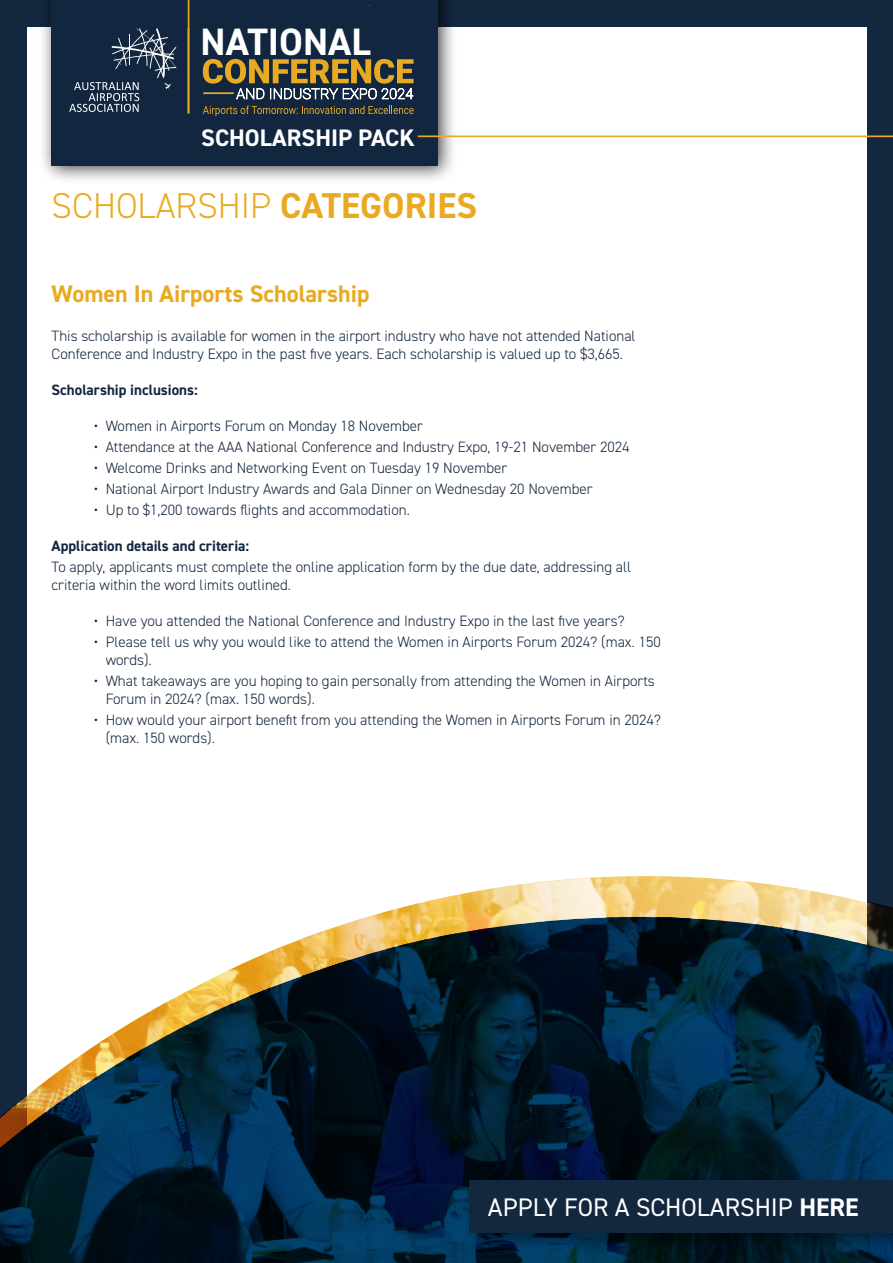
<style>
.page{position:relative;width:893px;height:1263px;background:#13273f}
.page>*{position:absolute;margin:0;border:0;box-sizing:border-box;transform-origin:0 0}
.t1{font:700 38.25px "DIN2014";color:#fff}
.t2{font:300 36px "DIN2014";color:#e9aa22}
.t3{font:25.5px "DIN2014";color:#fff}
.t4{font:700 24px "DIN2014";color:#e9aa22}
.t5{font:700 24px "DIN2014";color:#fff}
.t6{font:300 15px/18px "DIN2014";color:#13273f}
.t7{font:700 15px "DIN2014";color:#13273f}
.s1{font-weight:700}
</style>
<div class="page">
<div style="left:27px;top:27px;width:840px;height:1207px;background:#fff"></div>
<div style="left:38px;top:0;width:420px;height:185px;background:#000;opacity:.75"></div>
<div style="left:52px;top:0;width:386px;height:165px;background:#12273f"></div>
<svg style="left:69px;top:28px;width:107px;height:84px"></svg>
<svg style="left:203px;top:5px;width:211px;height:111px"></svg>
<hr style="left:418px;top:135px;width:475px;height:2px;background:#e9aa22">
<hr style="left:188px;top:0;width:1px;height:113px;background:#e9aa22">
<img style="left:0;top:876px;width:893px;height:387px">
<div style="left:466px;top:1176px;width:427px;height:75px;background:#000;opacity:.35"></div>
<div style="left:470px;top:1180px;width:423px;height:53px;background:#13273f"></div>
<h1 class="t1" style="left:201px;top:28px;width:172px">NATIONAL</h1>
<h3 class="t5" style="left:201px;top:121px;width:215px">SCHOLARSHIP PACK</h3>
<h2 class="t2" style="left:52px;top:184px;width:427px">SCHOLARSHIP <span class="s1">CATEGORIES</span></h2>
<h3 class="t4" style="left:52px;top:277px;width:319px">Women In Airports Scholarship</h3>
<p class="t6" style="left:52px;top:327px;width:585px">This scholarship is available for women in the airport industry who have not attended National<br>Conference and Industry Expo in the past five years. Each scholarship is valued up to $3,665.</p>
<p class="t7" style="left:52px;top:380px;width:148px">Scholarship inclusions:</p>
<p class="t6" style="left:94px;top:417px;width:331px">• Women in Airports Forum on Monday 18 November</p>
<p class="t6" style="left:94px;top:438px;width:537px">• Attendance at the AAA National Conference and Industry Expo, 19-21 November 2024</p>
<p class="t6" style="left:94px;top:459px;width:415px">• Welcome Drinks and Networking Event on Tuesday 19 November</p>
<p class="t6" style="left:94px;top:480px;width:500px">• National Airport Industry Awards and Gala Dinner on Wednesday 20 November</p>
<p class="t6" style="left:94px;top:501px;width:318px">• Up to $1,200 towards flights and accommodation.</p>
<p class="t7" style="left:52px;top:536px;width:199px">Application details and criteria:</p>
<p class="t6" style="left:52px;top:558px;width:581px">To apply, applicants must complete the online application form by the due date, addressing all criteria within the word limits outlined.</p>
<p class="t6" style="left:94px;top:612px;width:533px">• Have you attended the National Conference and Industry Expo in the last five years?</p>
<p class="t6" style="left:106px;top:633px;width:556px;text-indent:-12px">• Please tell us why you would like to attend the Women in Airports Forum 2024? (max. 150 words).</p>
<p class="t6" style="left:106px;top:672px;width:551px;text-indent:-12px">• What takeaways are you hoping to gain personally from attending the Women in Airports<br>Forum in 2024? (max. 150 words).</p>
<p class="t6" style="left:106px;top:711px;width:557px;text-indent:-12px">• How would your airport benefit from you attending the Women in Airports Forum in 2024? (max. 150 words).</p>
<h3 class="t3" style="left:488px;top:1191px;width:372px">APPLY FOR A SCHOLARSHIP <span class="s1">HERE</span></h3>
</div>
